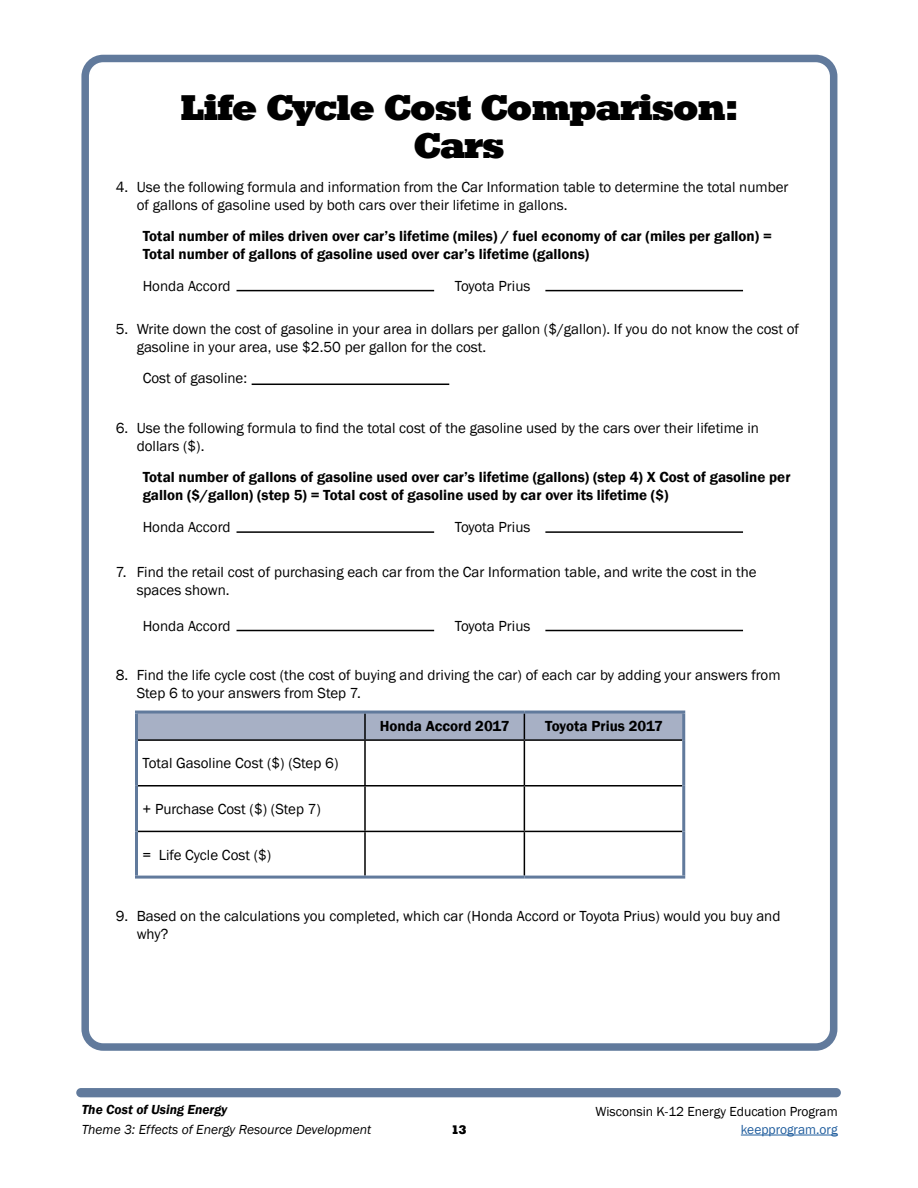
<style>
.page{position:relative;width:918px;height:1188px;background:#fff}
.page>*{position:absolute;margin:0;border:0;box-sizing:border-box;transform-origin:0 0}
.t1{font:34.5px/37.5px "Roland";color:#000;text-align:center}
.t2{font:15px/18px "Franklin Gothic";color:#000}
.t3{font:600 15px/18px "Franklin Gothic";color:#000}
.t4{font:italic 13.5px "Franklin Gothic";color:#000}
.t5{font:13.5px "Franklin Gothic";color:#000}
.t6{font:italic 600 13.5px "Franklin Gothic";color:#000}
.t7{font:13.5px "Franklin Gothic";color:#215e9e}
.t8{font:12px "Roland";color:#000}
</style>
<div class="page">
<div style="left:76px;top:1088px;width:765px;height:9px;background:#617a9c;border-radius:5px"></div>
<hr style="left:741px;top:1135px;width:97px;height:1px;background:#215e9e">
<div style="left:81px;top:55px;width:756px;height:996px;border:8px solid #617a9c;border-radius:18px"></div>
<hr style="left:237px;top:290px;width:197px;height:1px;background:#000">
<hr style="left:545px;top:290px;width:198px;height:1px;background:#000">
<hr style="left:252px;top:384px;width:197px;height:1px;background:#000">
<hr style="left:237px;top:630px;width:197px;height:1px;background:#000">
<hr style="left:545px;top:630px;width:198px;height:1px;background:#000">
<div style="left:138px;top:714px;width:544px;height:25px;background:#a7b0c5"></div>
<hr style="left:138px;top:739px;width:227px;height:2px;background:#000">
<hr style="left:365px;top:739px;width:159px;height:2px;background:#000">
<hr style="left:364px;top:741px;width:2px;height:44px;background:#000">
<hr style="left:524px;top:739px;width:158px;height:2px;background:#000">
<hr style="left:524px;top:741px;width:1px;height:44px;background:#000">
<hr style="left:138px;top:785px;width:227px;height:2px;background:#000">
<hr style="left:365px;top:785px;width:159px;height:2px;background:#000">
<hr style="left:364px;top:787px;width:2px;height:44px;background:#000">
<hr style="left:524px;top:785px;width:158px;height:2px;background:#000">
<hr style="left:524px;top:787px;width:1px;height:44px;background:#000">
<hr style="left:138px;top:831px;width:227px;height:1px;background:#000">
<hr style="left:365px;top:831px;width:159px;height:1px;background:#000">
<hr style="left:364px;top:832px;width:2px;height:44px;background:#000">
<hr style="left:524px;top:831px;width:158px;height:1px;background:#000">
<hr style="left:524px;top:832px;width:1px;height:44px;background:#000">
<hr style="left:135px;top:711px;width:230px;height:3px;background:#617a9c">
<hr style="left:135px;top:714px;width:3px;height:26px;background:#617a9c">
<hr style="left:365px;top:711px;width:159px;height:3px;background:#617a9c">
<hr style="left:524px;top:711px;width:161px;height:3px;background:#617a9c">
<hr style="left:682px;top:714px;width:3px;height:26px;background:#617a9c">
<hr style="left:135px;top:740px;width:3px;height:46px;background:#617a9c">
<hr style="left:682px;top:740px;width:3px;height:46px;background:#617a9c">
<hr style="left:135px;top:786px;width:3px;height:45px;background:#617a9c">
<hr style="left:682px;top:786px;width:3px;height:45px;background:#617a9c">
<hr style="left:135px;top:831px;width:3px;height:45px;background:#617a9c">
<hr style="left:682px;top:831px;width:3px;height:45px;background:#617a9c">
<hr style="left:135px;top:876px;width:230px;height:3px;background:#617a9c">
<hr style="left:365px;top:876px;width:159px;height:3px;background:#617a9c">
<hr style="left:524px;top:876px;width:161px;height:3px;background:#617a9c">
<hr style="left:237px;top:531px;width:197px;height:2px;background:#000">
<hr style="left:545px;top:531px;width:198px;height:2px;background:#000">
<h1 class="t1" style="left:181px;top:90px;width:558px">Life Cycle Cost Comparison:<br>Cars</h1>
<p class="t2" style="left:137px;top:178px;width:653px;text-indent:-21px">4. Use the following formula and information from the Car Information table to determine the total number of gallons of gasoline used by both cars over their lifetime in gallons.</p>
<p class="t3" style="left:143px;top:228px;width:631px">Total number of miles driven over car’s lifetime (miles) / fuel economy of car (miles per gallon) =<br>Total number of gallons of gasoline used over car’s lifetime (gallons)</p>
<p class="t2" style="left:143px;top:277px;width:89px">Honda Accord</p>
<p class="t2" style="left:455px;top:277px;width:77px">Toyota Prius</p>
<p class="t2" style="left:137px;top:320px;width:664px;text-indent:-21px">5. Write down the cost of gasoline in your area in dollars per gallon ($/gallon). If you do not know the cost of gasoline in your area, use $2.50 per gallon for the cost.</p>
<p class="t2" style="left:143px;top:370px;width:106px">Cost of gasoline:</p>
<p class="t2" style="left:137px;top:419px;width:624px;text-indent:-21px">6. Use the following formula to find the total cost of the gasoline used by the cars over their lifetime in dollars ($).</p>
<p class="t3" style="left:143px;top:468px;width:649px">Total number of gallons of gasoline used over car’s lifetime (gallons) (step 4) X Cost of gasoline per gallon ($/gallon) (step 5) = Total cost of gasoline used by car over its lifetime ($)</p>
<p class="t2" style="left:143px;top:518px;width:89px">Honda Accord</p>
<p class="t2" style="left:455px;top:518px;width:77px">Toyota Prius</p>
<p class="t2" style="left:137px;top:563px;width:621px;text-indent:-21px">7. Find the retail cost of purchasing each car from the Car Information table, and write the cost in the spaces shown.</p>
<p class="t2" style="left:143px;top:617px;width:89px">Honda Accord</p>
<p class="t2" style="left:455px;top:617px;width:77px">Toyota Prius</p>
<p class="t2" style="left:137px;top:667px;width:645px;text-indent:-21px">8. Find the life cycle cost (the cost of buying and driving the car) of each car by adding your answers from<br>Step 6 to your answers from Step 7.</p>
<p class="t2" style="left:142px;top:755px;width:197px">Total Gasoline Cost ($) (Step 6)</p>
<p class="t2" style="left:142px;top:800px;width:180px">+ Purchase Cost ($) (Step 7)</p>
<p class="t2" style="left:142px;top:846px;width:130px">= Life Cycle Cost ($)</p>
<p class="t3" style="left:380px;top:717px;width:131px">Honda Accord 2017</p>
<p class="t3" style="left:545px;top:717px;width:119px">Toyota Prius 2017</p>
<p class="t2" style="left:137px;top:907px;width:645px;text-indent:-21px">9. Based on the calculations you completed, which car (Honda Accord or Toyota Prius) would you buy and why?</p>
<p class="t6" style="left:82px;top:1101px;width:147px">The Cost of Using Energy</p>
<p class="t5" style="left:596px;top:1103px;width:244px">Wisconsin K-12 Energy Education Program</p>
<p class="t4" style="left:82px;top:1121px;width:291px">Theme 3: Effects of Energy Resource Development</p>
<p class="t7" style="left:741px;top:1121px;width:98px">keepprogram.org</p>
<p class="t8" style="left:451px;top:1123px;width:17px">13</p>
</div>
